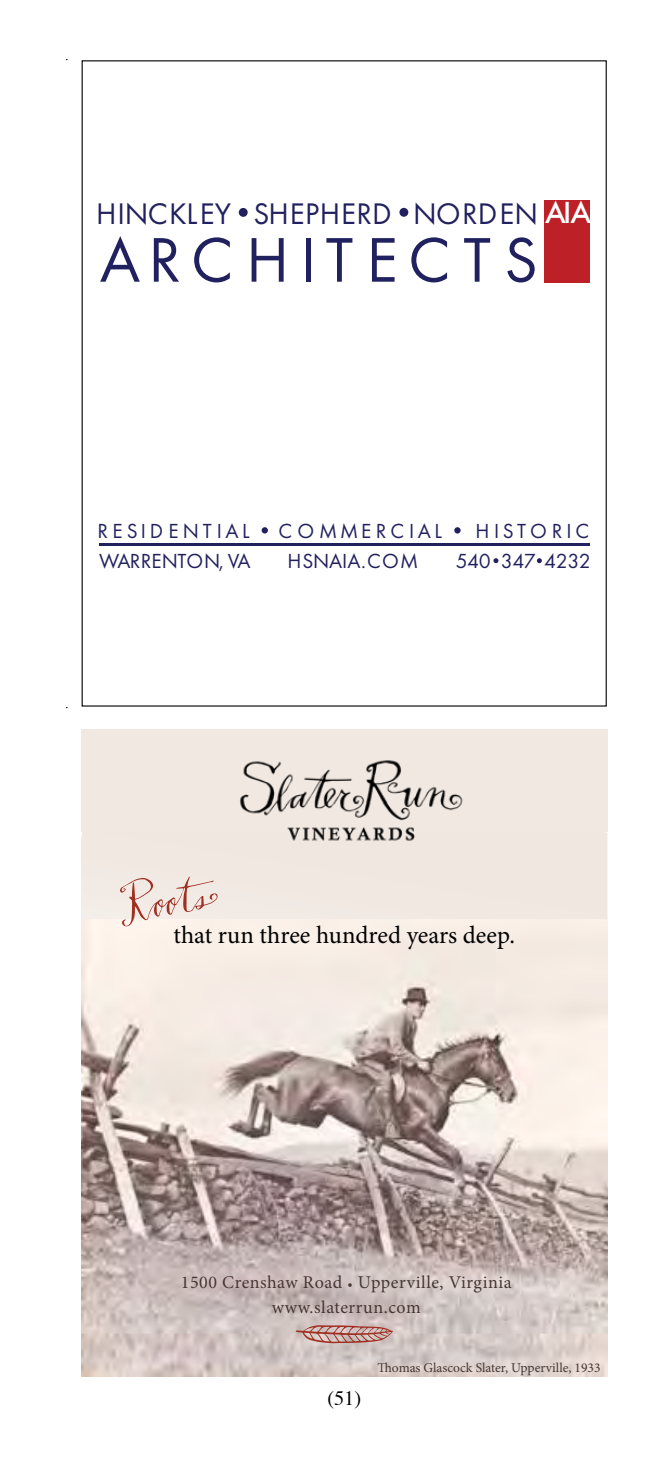
<style>
.page{position:relative;width:648px;height:1458px;background:#fff}
.page>*{position:absolute;margin:0;border:0;box-sizing:border-box;transform-origin:0 0}
.t1{font:65.25px "Futura PT";letter-spacing:.18em;color:#222160}
.t2{font:30.82px "Futura PT";letter-spacing:.01em;color:#222160}
.t3{font:24.75px "Minion Pro";color:#000}
.t4{font:21.15px "Futura PT";letter-spacing:-.005em;color:#222160}
.t5{font:21.15px "Futura PT";letter-spacing:.18em;color:#222160}
.t6{font:21.15px "Futura PT";color:#222160}
.t7{font:21.15px "Futura PT";letter-spacing:-.02em;color:#222160}
.t8{font:21.15px "Futura PT";letter-spacing:.19em;color:#222160}
.t9{font:21.15px "Futura PT";letter-spacing:.185em;color:#222160}
.t10{font:20.25px "Times";color:#000}
.t11{font:18px/24.8px "Minion Pro";letter-spacing:.03em;color:#463632;text-align:center}
.t12{font:13.5px "Minion Pro";color:#463632}
.s1{font-family:"Futura";font-weight:500;font-size:28.12px;color:#fff}
.s2{font-size:13.5px}
</style>
<div class="page">
<hr style="left:99px;top:543px;width:491px;height:3px;background:#222160">
<svg style="left:493px;top:558px;width:5px;height:5px"></svg>
<svg style="left:537px;top:558px;width:5px;height:5px"></svg>
<svg style="left:454px;top:527px;width:7px;height:7px"></svg>
<div style="left:262px;top:527px;width:6px;height:7px;background:#222160;border-radius:50%"></div>
<div style="left:544px;top:201px;width:46px;height:82px;background:#bd2026"></div>
<div style="left:239px;top:208px;width:9px;height:9px;background:#222160;border-radius:50%"></div>
<div style="left:399px;top:208px;width:9px;height:9px;background:#222160;border-radius:50%"></div>
<img style="left:81px;top:920px;width:527px;height:457px">
<div style="left:81px;top:729px;width:527px;height:103px;background:#f1e8e1"></div>
<svg style="left:120px;top:877px;width:98px;height:49px;background:#e9d4cd"></svg>
<img style="left:224px;top:760px;width:254px;height:98px">
<svg style="left:296px;top:1325px;width:97px;height:18px;background:#c0938d"></svg>
<h2 class="t2" style="left:413px;top:196px;width:180px">NORDEN <span class="s1">AIA</span></h2>
<h2 class="t2" style="left:96px;top:195px;width:297px">HINCKLEY SHEPHERD</h2>
<h1 class="t1" style="left:100px;top:221px;width:440px">ARCHITECTS</h1>
<p class="t5" style="left:98px;top:518px;width:154px">RESIDENTIAL</p>
<p class="t8" style="left:279px;top:518px;width:165px">COMMERCIAL</p>
<p class="t9" style="left:475px;top:518px;width:115px">HISTORIC</p>
<p class="t4" style="left:99px;top:549px;width:153px">WARRENTON, VA</p>
<p class="t6" style="left:287px;top:549px;width:133px">HSNAIA.COM</p>
<p class="t7" style="left:456px;top:549px;width:137px">540 347 4232</p>
<h3 class="t3" style="left:173px;top:919px;width:343px">that run three hundred years deep.</h3>
<p class="t11" style="left:181px;top:1270px;width:332px">1500 Crenshaw Road <span class="s2">•</span> Upperville, Virginia www.slaterrun.com</p>
<p class="t10" style="left:327px;top:1379px;width:35px">(51)</p>
<p class="t12" style="left:378px;top:1359px;width:224px">Thomas Glascock Slater, Upperville, 1933</p>
</div>
